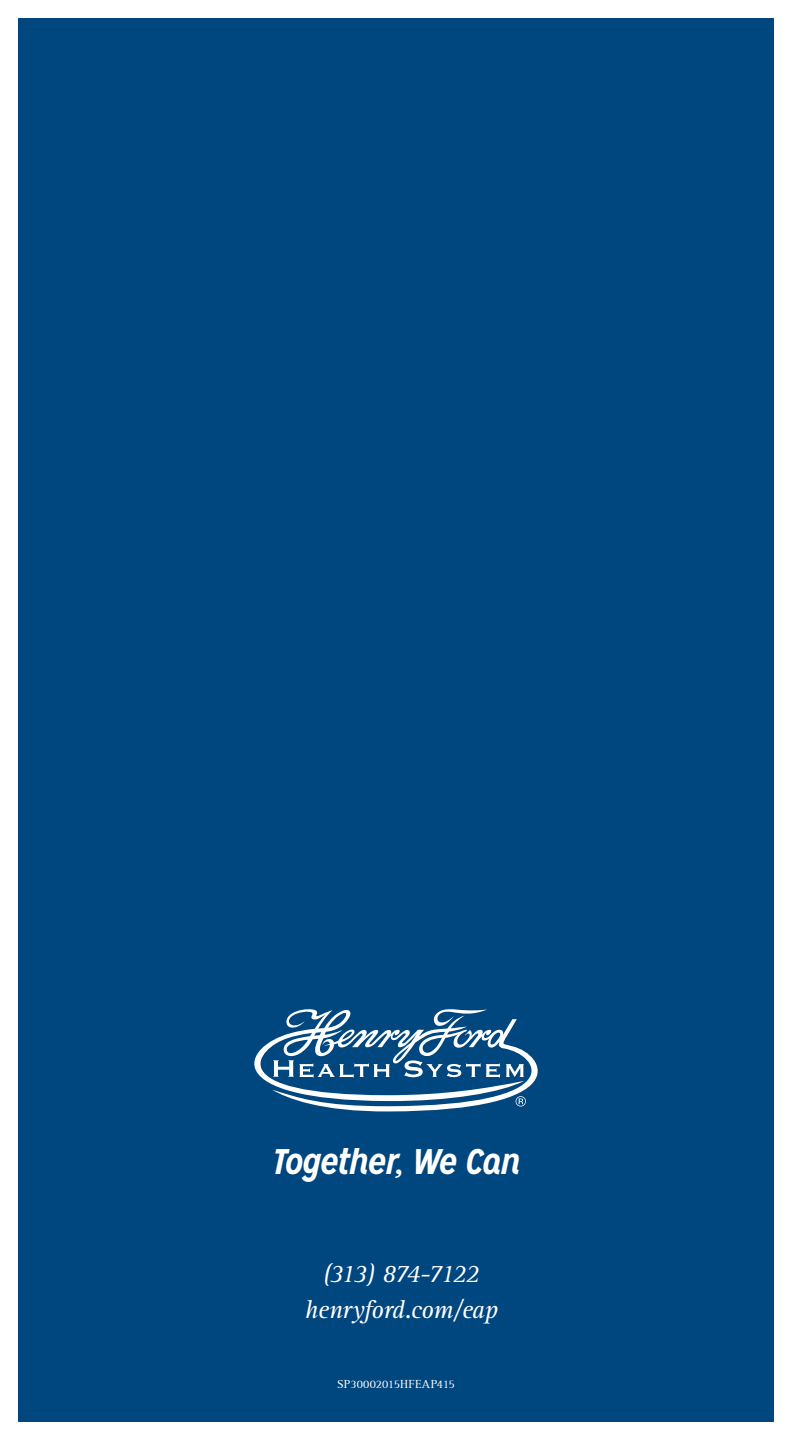
<style>
.page{position:relative;width:792px;height:1440px;background:#fff}
.page>*{position:absolute;margin:0;border:0;box-sizing:border-box;transform-origin:0 0}
.t1{font:italic 700 35.6px "Mission Gothic";letter-spacing:-.035em;color:#fff}
.t2{font:italic 26px/36px "Rotis Serif";letter-spacing:-.03em;color:#fff;text-align:center}
.t3{font:12px "Rotis Serif";letter-spacing:.005em;color:#fff}
</style>
<div class="page">
<div style="left:18px;top:18px;width:756px;height:1404px;background:#00467f"></div>
<svg style="left:254px;top:1009px;width:284px;height:103px"></svg>
<h1 class="t1" style="left:271px;top:1139px;width:251px">Together, We Can</h1>
<p class="t2" style="left:304px;top:1256px;width:195px">(313) 874-7122 henryford.com/eap</p>
<p class="t3" style="left:337px;top:1377px;width:119px">SP30002015HFEAP415</p>
</div>
